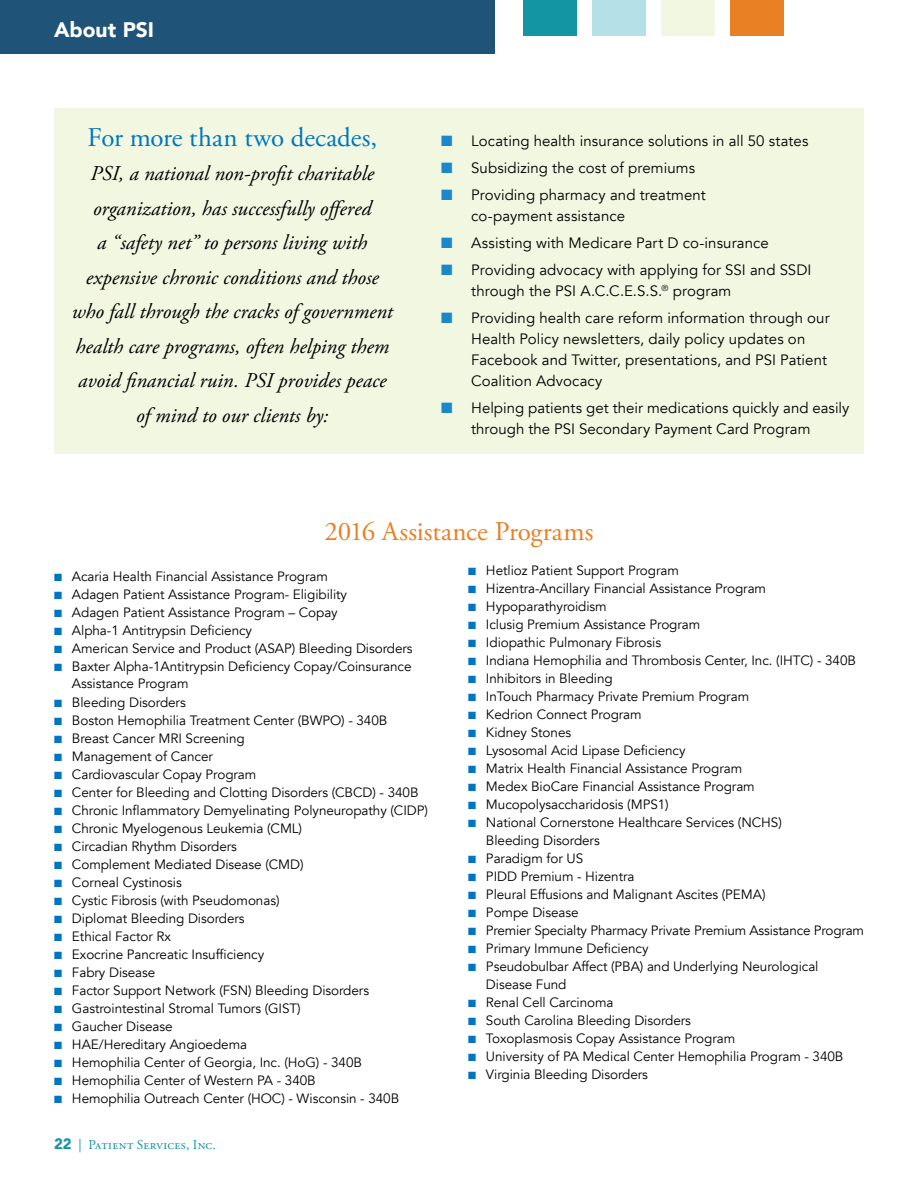
<style>
.page{position:relative;width:918px;height:1188px;background:#fff}
.page>*{position:absolute;margin:0;border:0;box-sizing:border-box;transform-origin:0 0}
.t1{font:27px "Adobe Garamond Pro";color:#ea8024}
.t2{font:27px "Adobe Garamond Pro";letter-spacing:-.01em;color:#0076c0}
.t3{font:italic 21px/34.5px "Adobe Garamond Pro";color:#000;text-align:center}
.t4{font:900 21px "Avenir";color:#fff}
.t5{font:15px/21px "Avenir";letter-spacing:.005em;color:#000}
.t6{font:13.5px/18px "Avenir";letter-spacing:-.005em;color:#000}
.t7{font:13.5px "Adobe Garamond Pro";letter-spacing:.02em;color:#1395a3}
.s1{color:#1a88c9}
.s2{color:#0076c0}
.s3{font-family:"Avenir";font-weight:900;font-size:15px}
</style>
<div class="page">
<div style="left:0;top:0;width:495px;height:54px;background:#1f5478"></div>
<div style="left:524px;top:0;width:54px;height:36px;background:#1395a3"></div>
<div style="left:592px;top:0;width:54px;height:36px;background:#b3e1e7"></div>
<div style="left:662px;top:0;width:54px;height:36px;background:#f2f7e2"></div>
<div style="left:730px;top:0;width:54px;height:36px;background:#ea8024"></div>
<div style="left:54px;top:108px;width:810px;height:346px;background:#f2f7e2"></div>
<h2 class="t4" style="left:54px;top:11px;width:102px">About PSI</h2>
<h1 class="t2" style="left:87px;top:121px;width:291px">For more than two decades,</h1>
<p class="t3" style="left:72px;top:157px;width:323px">PSI, a national non-profit charitable organization, has successfully offered<br>a “safety net” to persons living with expensive chronic conditions and those who fall through the cracks of government health care programs, often helping them avoid financial ruin. PSI provides peace of mind to our clients by:</p>
<p class="t5" style="left:441px;top:130px;width:369px"><span class="s1">■</span> Locating health insurance solutions in all 50 states</p>
<p class="t5" style="left:441px;top:157px;width:255px"><span class="s1">■</span> Subsidizing the cost of premiums</p>
<p class="t5" style="left:471px;top:184px;width:236px;text-indent:-30px"><span class="s1">■</span> Providing pharmacy and treatment co-payment assistance</p>
<p class="t5" style="left:441px;top:232px;width:329px"><span class="s1">■</span> Assisting with Medicare Part D co-insurance</p>
<p class="t5" style="left:471px;top:259px;width:342px;text-indent:-30px"><span class="s1">■</span> Providing advocacy with applying for SSI and SSDI through the PSI A.C.C.E.S.S.<sup>®</sup> program</p>
<p class="t5" style="left:471px;top:307px;width:360px;text-indent:-30px"><span class="s1">■</span> Providing health care reform information through our Health Policy newsletters, daily policy updates on Facebook and Twitter, presentations, and PSI Patient Coalition Advocacy</p>
<p class="t5" style="left:441px;top:397px;width:410px;text-align:center"><span class="s1">■</span> Helping patients get their medications quickly and easily through the PSI Secondary Payment Card Program</p>
<h1 class="t1" style="left:324px;top:516px;width:271px">2016 Assistance Programs</h1>
<p class="t6" style="left:54px;top:567px;width:275px"><span class="s2">■</span> Acaria Health Financial Assistance Program</p>
<p class="t6" style="left:54px;top:585px;width:295px"><span class="s2">■</span> Adagen Patient Assistance Program- Eligibility</p>
<p class="t6" style="left:54px;top:603px;width:285px"><span class="s2">■</span> Adagen Patient Assistance Program – Copay</p>
<p class="t6" style="left:54px;top:621px;width:200px"><span class="s2">■</span> Alpha-1 Antitrypsin Deficiency</p>
<p class="t6" style="left:54px;top:639px;width:360px"><span class="s2">■</span> American Service and Product (ASAP) Bleeding Disorders</p>
<p class="t6" style="left:72px;top:657px;width:341px;text-indent:-18px"><span class="s2">■</span> Baxter Alpha-1Antitrypsin Deficiency Copay/Coinsurance<br>Assistance Program</p>
<p class="t6" style="left:54px;top:693px;width:133px"><span class="s2">■</span> Bleeding Disorders</p>
<p class="t6" style="left:54px;top:711px;width:335px"><span class="s2">■</span> Boston Hemophilia Treatment Center (BWPO) - 340B</p>
<p class="t6" style="left:54px;top:729px;width:192px"><span class="s2">■</span> Breast Cancer MRI Screening</p>
<p class="t6" style="left:54px;top:747px;width:161px"><span class="s2">■</span> Management of Cancer</p>
<p class="t6" style="left:54px;top:765px;width:204px"><span class="s2">■</span> Cardiovascular Copay Program</p>
<p class="t6" style="left:54px;top:783px;width:366px"><span class="s2">■</span> Center for Bleeding and Clotting Disorders (CBCD) - 340B</p>
<p class="t6" style="left:54px;top:801px;width:376px"><span class="s2">■</span> Chronic Inflammatory Demyelinating Polyneuropathy (CIDP)</p>
<p class="t6" style="left:54px;top:819px;width:250px"><span class="s2">■</span> Chronic Myelogenous Leukemia (CML)</p>
<p class="t6" style="left:54px;top:837px;width:185px"><span class="s2">■</span> Circadian Rhythm Disorders</p>
<p class="t6" style="left:54px;top:855px;width:251px"><span class="s2">■</span> Complement Mediated Disease (CMD)</p>
<p class="t6" style="left:54px;top:873px;width:129px"><span class="s2">■</span> Corneal Cystinosis</p>
<p class="t6" style="left:54px;top:891px;width:227px"><span class="s2">■</span> Cystic Fibrosis (with Pseudomonas)</p>
<p class="t6" style="left:54px;top:909px;width:192px"><span class="s2">■</span> Diplomat Bleeding Disorders</p>
<p class="t6" style="left:54px;top:927px;width:118px"><span class="s2">■</span> Ethical Factor Rx</p>
<p class="t6" style="left:54px;top:945px;width:212px"><span class="s2">■</span> Exocrine Pancreatic Insufficiency</p>
<p class="t6" style="left:54px;top:963px;width:103px"><span class="s2">■</span> Fabry Disease</p>
<p class="t6" style="left:54px;top:981px;width:317px"><span class="s2">■</span> Factor Support Network (FSN) Bleeding Disorders</p>
<p class="t6" style="left:54px;top:999px;width:248px"><span class="s2">■</span> Gastrointestinal Stromal Tumors (GIST)</p>
<p class="t6" style="left:54px;top:1017px;width:120px"><span class="s2">■</span> Gaucher Disease</p>
<p class="t6" style="left:54px;top:1035px;width:195px"><span class="s2">■</span> HAE/Hereditary Angioedema</p>
<p class="t6" style="left:54px;top:1053px;width:310px"><span class="s2">■</span> Hemophilia Center of Georgia, Inc. (HoG) - 340B</p>
<p class="t6" style="left:54px;top:1071px;width:263px"><span class="s2">■</span> Hemophilia Center of Western PA - 340B</p>
<p class="t6" style="left:54px;top:1089px;width:347px"><span class="s2">■</span> Hemophilia Outreach Center (HOC) - Wisconsin - 340B</p>
<p class="t7" style="left:54px;top:1137px;width:163px"><span class="s3">22</span> | Patient Services, Inc.</p>
<p class="t6" style="left:468px;top:562px;width:212px"><span class="s2">■</span> Hetlioz Patient Support Program</p>
<p class="t6" style="left:468px;top:580px;width:300px"><span class="s2">■</span> Hizentra-Ancillary Financial Assistance Program</p>
<p class="t6" style="left:468px;top:598px;width:140px"><span class="s2">■</span> Hypoparathyroidism</p>
<p class="t6" style="left:468px;top:616px;width:234px"><span class="s2">■</span> Iclusig Premium Assistance Program</p>
<p class="t6" style="left:468px;top:634px;width:195px"><span class="s2">■</span> Idiopathic Pulmonary Fibrosis</p>
<p class="t6" style="left:468px;top:652px;width:390px"><span class="s2">■</span> Indiana Hemophilia and Thrombosis Center, Inc. (IHTC) - 340B</p>
<p class="t6" style="left:468px;top:670px;width:146px"><span class="s2">■</span> Inhibitors in Bleeding</p>
<p class="t6" style="left:468px;top:688px;width:283px"><span class="s2">■</span> InTouch Pharmacy Private Premium Program</p>
<p class="t6" style="left:468px;top:706px;width:175px"><span class="s2">■</span> Kedrion Connect Program</p>
<p class="t6" style="left:468px;top:724px;width:105px"><span class="s2">■</span> Kidney Stones</p>
<p class="t6" style="left:468px;top:742px;width:219px"><span class="s2">■</span> Lysosomal Acid Lipase Deficiency</p>
<p class="t6" style="left:468px;top:760px;width:276px"><span class="s2">■</span> Matrix Health Financial Assistance Program</p>
<p class="t6" style="left:468px;top:778px;width:288px"><span class="s2">■</span> Medex BioCare Financial Assistance Program</p>
<p class="t6" style="left:468px;top:796px;width:202px"><span class="s2">■</span> Mucopolysaccharidosis (MPS1)</p>
<p class="t6" style="left:486px;top:814px;width:297px;text-indent:-18px"><span class="s2">■</span> National Cornerstone Healthcare Services (NCHS)<br>Bleeding Disorders</p>
<p class="t6" style="left:468px;top:850px;width:117px"><span class="s2">■</span> Paradigm for US</p>
<p class="t6" style="left:468px;top:868px;width:168px"><span class="s2">■</span> PIDD Premium - Hizentra</p>
<p class="t6" style="left:468px;top:886px;width:299px"><span class="s2">■</span> Pleural Effusions and Malignant Ascites (PEMA)</p>
<p class="t6" style="left:468px;top:904px;width:112px"><span class="s2">■</span> Pompe Disease</p>
<p class="t6" style="left:468px;top:922px;width:398px"><span class="s2">■</span> Premier Specialty Pharmacy Private Premium Assistance Program</p>
<p class="t6" style="left:468px;top:940px;width:182px"><span class="s2">■</span> Primary Immune Deficiency</p>
<p class="t6" style="left:486px;top:958px;width:334px;text-indent:-18px"><span class="s2">■</span> Pseudobulbar Affect (PBA) and Underlying Neurological<br>Disease Fund</p>
<p class="t6" style="left:468px;top:994px;width:147px"><span class="s2">■</span> Renal Cell Carcinoma</p>
<p class="t6" style="left:468px;top:1012px;width:225px"><span class="s2">■</span> South Carolina Bleeding Disorders</p>
<p class="t6" style="left:468px;top:1030px;width:269px"><span class="s2">■</span> Toxoplasmosis Copay Assistance Program</p>
<p class="t6" style="left:468px;top:1048px;width:377px"><span class="s2">■</span> University of PA Medical Center Hemophilia Program - 340B</p>
<p class="t6" style="left:468px;top:1066px;width:182px"><span class="s2">■</span> Virginia Bleeding Disorders</p>
</div>
